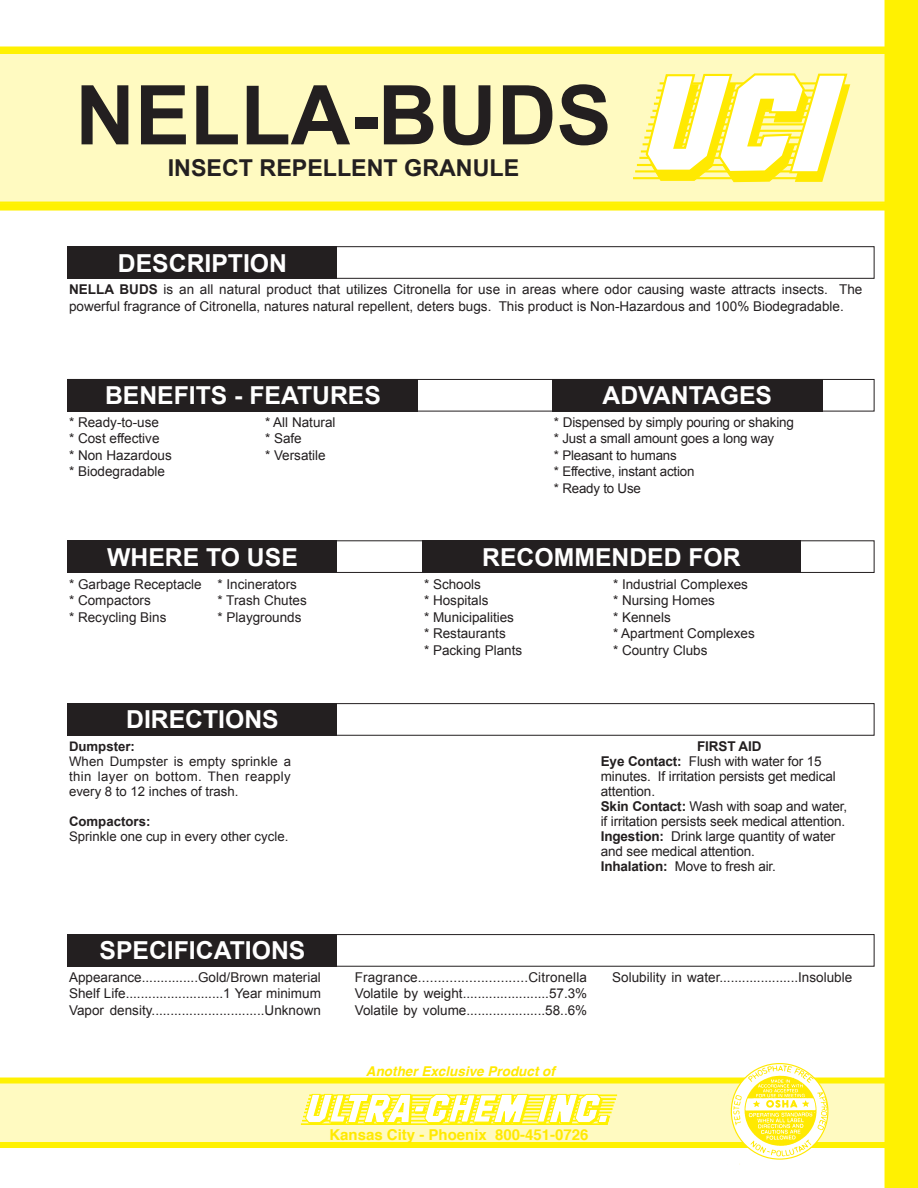
<style>
.page{position:relative;width:918px;height:1188px;background:#fff}
.page>*{position:absolute;margin:0;border:0;box-sizing:border-box;transform-origin:0 0}
.t1{font:700 82.5px "Arial";color:#231f20}
.t2{font:700 24.75px "Arial";color:#fff}
.t3{font:700 23.25px "Arial";color:#231f20}
.t4{font:700 15px "Helvetica";color:#ffe901}
.t5{font:13.5px/16.5px "Arial";color:#231f20}
.t6{font:italic 700 13.5px "Helvetica";color:#ffe901}
.t7{font:13.35px/16.5px "Arial";letter-spacing:-.015em;color:#231f20}
.t8{font:13.2px/15px "Arial";color:#231f20;text-align:justify}
.t9{font:700 13.2px "Arial";color:#231f20}
.s1{font-weight:700}
.s2{font-size:13.5px}
</style>
<div class="page">
<div style="left:0;top:1084px;width:885px;height:58px;background:#fffac1"></div>
<div style="left:0;top:54px;width:885px;height:149px;background:#fffac1"></div>
<div style="left:885px;top:0;width:33px;height:1188px;background:#fff101"></div>
<div style="left:0;top:46px;width:907px;height:8px;background:#fff101"></div>
<div style="left:0;top:203px;width:918px;height:8px;background:#fff101"></div>
<div style="left:0;top:1078px;width:908px;height:6px;background:#fff101"></div>
<div style="left:0;top:1142px;width:908px;height:6px;background:#fff101"></div>
<img style="left:726px;top:1064px;width:108px;height:101px">
<hr style="left:643px;top:143px;width:170px;height:2px;background:#ffe901">
<hr style="left:641px;top:150px;width:169px;height:3px;background:#ffe901">
<hr style="left:639px;top:157px;width:178px;height:2px;background:#ffe901">
<hr style="left:637px;top:164px;width:174px;height:2px;background:#ffe901">
<hr style="left:635px;top:170px;width:177px;height:2px;background:#ffe901">
<hr style="left:633px;top:177px;width:171px;height:2px;background:#ffe901">
<svg style="left:644px;top:72px;width:206px;height:111px"></svg>
<div style="left:71px;top:246px;width:803px;height:33px;border:1px solid #231f20"></div>
<div style="left:69px;top:540px;width:805px;height:33px;border:1px solid #231f20"></div>
<div style="left:74px;top:934px;width:800px;height:33px;border:1px solid #231f20"></div>
<div style="left:68px;top:379px;width:806px;height:32px;border:1px solid #231f20"></div>
<div style="left:73px;top:703px;width:801px;height:33px;border:1px solid #231f20"></div>
<div style="left:68px;top:246px;width:270px;height:33px;background:#231f20"></div>
<div style="left:68px;top:379px;width:350px;height:32px;background:#231f20"></div>
<div style="left:552px;top:379px;width:270px;height:33px;background:#231f20"></div>
<div style="left:68px;top:540px;width:270px;height:33px;background:#231f20"></div>
<div style="left:423px;top:540px;width:378px;height:33px;background:#231f20"></div>
<div style="left:68px;top:703px;width:270px;height:33px;background:#231f20"></div>
<div style="left:68px;top:934px;width:270px;height:33px;background:#231f20"></div>
<div style="left:309px;top:1095px;width:308px;height:1px;border:1px solid #fff101"></div>
<div style="left:308px;top:1098px;width:308px;height:2px;border:1px solid #fff101"></div>
<div style="left:307px;top:1102px;width:307px;height:1px;border:1px solid #fff101"></div>
<div style="left:306px;top:1105px;width:307px;height:1px;border:1px solid #fff101"></div>
<div style="left:305px;top:1108px;width:307px;height:2px;border:1px solid #fff101"></div>
<div style="left:305px;top:1112px;width:306px;height:1px;border:1px solid #fff101"></div>
<div style="left:303px;top:1116px;width:307px;height:1px;border:1px solid #fff101"></div>
<div style="left:302px;top:1120px;width:307px;height:1px;border:1px solid #fff101"></div>
<div style="left:301px;top:1123px;width:307px;height:2px;border:1px solid #fff101"></div>
<svg style="left:305px;top:1094px;width:225px;height:31px"></svg>
<svg style="left:536px;top:1094px;width:74px;height:31px"></svg>
<h1 class="t1" style="left:75px;top:60px;width:538px">NELLA-BUDS</h1>
<h3 class="t3" style="left:168px;top:152px;width:353px">INSECT REPELLENT GRANULE</h3>
<h2 class="t2" style="left:118px;top:246px;width:171px">DESCRIPTION</h2>
<p class="t5" style="left:69px;top:282px;width:795px"><span class="s1">NELLA BUDS</span> is an all natural product that utilizes Citronella for use in areas where odor causing waste attracts insects. The powerful fragrance of Citronella, natures natural repellent, deters bugs. This product is Non-Hazardous and 100% Biodegradable.</p>
<h2 class="t2" style="left:105px;top:379px;width:277px">BENEFITS - FEATURES</h2>
<h2 class="t2" style="left:603px;top:379px;width:171px">ADVANTAGES</h2>
<p class="t5" style="left:69px;top:414px;width:104px">* Ready-to-use<br>* Cost effective<br>* Non Hazardous * Biodegradable</p>
<p class="t5" style="left:265px;top:414px;width:72px">* All Natural * Safe<br>* Versatile</p>
<p class="t5" style="left:554px;top:414px;width:242px">* Dispensed by simply pouring or shaking</p>
<p class="t7" style="left:554px;top:431px;width:222px"><span class="s2">*</span> Just a small amount goes a long way * Pleasant to humans<br>* Effective, instant action<br>* Ready to Use</p>
<h2 class="t2" style="left:107px;top:540px;width:192px">WHERE TO USE</h2>
<h2 class="t2" style="left:482px;top:540px;width:260px">RECOMMENDED FOR</h2>
<p class="t5" style="left:69px;top:576px;width:230px">* Garbage Receptacle * Incinerators * Compactors</p>
<p class="t5" style="left:218px;top:592px;width:91px">* Trash Chutes</p>
<p class="t5" style="left:69px;top:609px;width:99px">* Recycling Bins</p>
<p class="t5" style="left:218px;top:609px;width:86px">* Playgrounds</p>
<h2 class="t2" style="left:126px;top:703px;width:154px">DIRECTIONS</h2>
<p class="t9" style="left:69px;top:737px;width:67px">Dumpster:</p>
<p class="t8" style="left:69px;top:754px;width:224px">When Dumpster is empty sprinkle a thin layer on bottom. Then reapply every 8 to 12 inches of trash.</p>
<p class="t9" style="left:69px;top:812px;width:83px">Compactors:</p>
<p class="t8" style="left:69px;top:829px;width:221px">Sprinkle one cup in every other cycle.</p>
<h2 class="t2" style="left:100px;top:934px;width:207px">SPECIFICATIONS</h2>
<p class="t5" style="left:424px;top:576px;width:59px">* Schools</p>
<p class="t5" style="left:613px;top:576px;width:137px">* Industrial Complexes</p>
<p class="t5" style="left:424px;top:592px;width:66px">* Hospitals</p>
<p class="t5" style="left:613px;top:592px;width:104px">* Nursing Homes</p>
<p class="t5" style="left:424px;top:609px;width:92px">* Municipalities</p>
<p class="t5" style="left:613px;top:609px;width:59px">* Kennels</p>
<p class="t5" style="left:424px;top:625px;width:83px">* Restaurants</p>
<p class="t5" style="left:613px;top:625px;width:143px">* Apartment Complexes</p>
<p class="t5" style="left:424px;top:642px;width:100px">* Packing Plants</p>
<p class="t5" style="left:613px;top:642px;width:96px">* Country Clubs</p>
<p class="t5" style="left:601px;top:739px;width:248px;line-height:15px;text-indent:96px"><span class="s1">FIRST AID<br>Eye Contact:</span> Flush with water for 15 minutes. If irritation persists get medical attention.<br><span class="s1">Skin Contact:</span> Wash with soap and water, if irritation persists seek medical attention.<br><span class="s1">Ingestion:</span> Drink large quantity of water and see medical attention.<br><span class="s1">Inhalation:</span> Move to fresh air.</p>
<p class="t5" style="left:69px;top:969px;width:253px;text-align:justify">Appearance...............Gold/Brown material Shelf Life..........................1 Year minimum Vapor density..............................Unknown</p>
<p class="t5" style="left:355px;top:969px;width:234px;text-align:justify">Fragrance............................Citronella Volatile by weight.......................57.3% Volatile by volume.....................58..6%</p>
<p class="t5" style="left:612px;top:969px;width:242px">Solubility in water.....................Insoluble</p>
<p class="t6" style="left:366px;top:1060px;width:191px">Another Exclusive Product of</p>
<p class="t4" style="left:329px;top:1122px;width:261px">Kansas City - Phoenix 800-451-0726</p>
</div>
